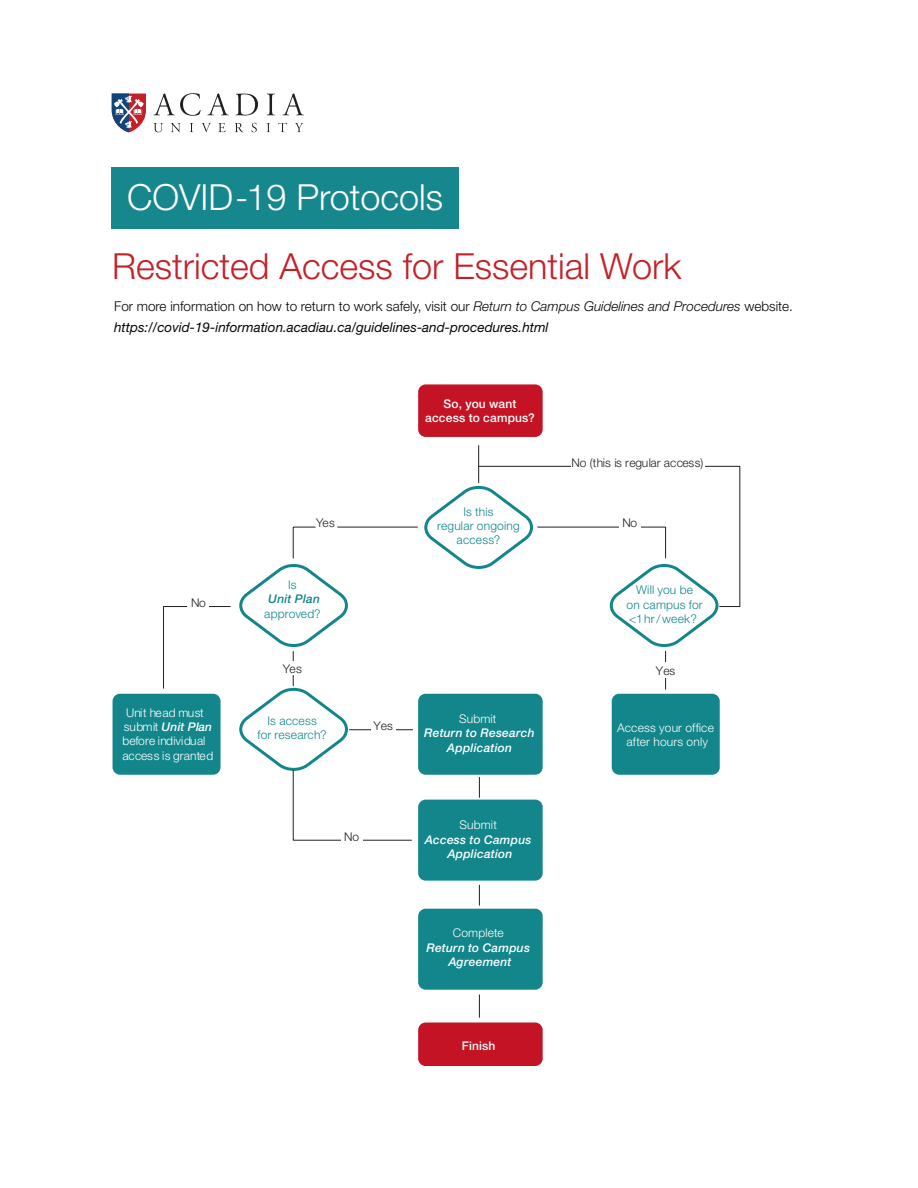
<style>
.page{position:relative;width:918px;height:1188px;background:#fff}
.page>*{position:absolute;margin:0;border:0;box-sizing:border-box;transform-origin:0 0}
.t1{font:300 36px "Helvetica Neue LT Std";color:#c52028}
.t2{font:300 36px "Helvetica Neue LT Std";color:#fff}
.t3{font:italic 13.5px/21px "Helvetica Neue LT Std";color:#050504}
.t4{font:300 12px/14.4px "Helvetica Neue LT Std";letter-spacing:.015em;color:#fff;text-align:center}
.t5{font:300 12px/14.4px "Helvetica Neue LT Std";letter-spacing:.015em;color:#12868a;text-align:center}
.t6{font:italic 500 12px/14.4px "Helvetica Neue LT Std";letter-spacing:.02em;color:#fff;text-align:center}
.t7{font:300 12px "Helvetica Neue LT Std";color:#231f20}
.t8{font:500 12px/14.4px "Helvetica Neue LT Std";letter-spacing:.015em;color:#fff;text-align:center}
.t9{font:italic 500 12px "Helvetica Neue LT Std";letter-spacing:.02em;color:#12868a}
.s1{font-weight:300;font-style:normal}
.s2{font-weight:300}
.s3{font-weight:500;font-style:italic}
</style>
<div class="page">
<svg style="left:153px;top:93px;width:48px;height:23px"></svg>
<svg style="left:207px;top:93px;width:22px;height:22px"></svg>
<svg style="left:235px;top:94px;width:23px;height:21px"></svg>
<svg style="left:267px;top:94px;width:8px;height:21px"></svg>
<svg style="left:282px;top:93px;width:22px;height:22px"></svg>
<svg style="left:154px;top:123px;width:9px;height:9px"></svg>
<svg style="left:171px;top:123px;width:10px;height:9px"></svg>
<svg style="left:190px;top:123px;width:3px;height:9px"></svg>
<svg style="left:202px;top:123px;width:9px;height:9px"></svg>
<svg style="left:218px;top:123px;width:8px;height:9px"></svg>
<svg style="left:235px;top:123px;width:8px;height:9px"></svg>
<svg style="left:251px;top:123px;width:6px;height:9px"></svg>
<svg style="left:267px;top:123px;width:3px;height:9px"></svg>
<svg style="left:278px;top:123px;width:9px;height:9px"></svg>
<svg style="left:295px;top:123px;width:8px;height:9px"></svg>
<svg style="left:112px;top:94px;width:34px;height:38px"></svg>
<div style="left:112px;top:167px;width:347px;height:62px;background:#16878d"></div>
<div style="left:418px;top:384px;width:125px;height:53px;background:#c41324;border-radius:7px"></div>
<div style="left:612px;top:694px;width:108px;height:81px;background:#12868a;border-radius:7px"></div>
<hr style="left:478px;top:446px;width:1px;height:37px;background:#231f20">
<svg style="left:239px;top:526px;width:179px;height:121px"></svg>
<hr style="left:665px;top:651px;width:1px;height:38px;background:#231f20">
<div style="left:653px;top:662px;width:25px;height:15px;background:#fff"></div>
<svg style="left:424px;top:466px;width:316px;height:181px"></svg>
<div style="left:571px;top:451px;width:134px;height:22px;background:#fff"></div>
<div style="left:113px;top:694px;width:108px;height:81px;background:#12868a;border-radius:7px"></div>
<div style="left:418px;top:694px;width:125px;height:81px;background:#12868a;border-radius:7px"></div>
<div style="left:418px;top:800px;width:125px;height:81px;background:#12868a;border-radius:7px"></div>
<div style="left:418px;top:909px;width:125px;height:81px;background:#12868a;border-radius:7px"></div>
<div style="left:418px;top:1023px;width:125px;height:43px;background:#c41324;border-radius:7px"></div>
<svg style="left:163px;top:606px;width:68px;height:83px"></svg>
<div style="left:188px;top:591px;width:21px;height:22px;background:#fff"></div>
<hr style="left:293px;top:652px;width:1px;height:34px;background:#231f20">
<div style="left:276px;top:661px;width:32px;height:14px;background:#fff"></div>
<hr style="left:349px;top:729px;width:64px;height:1px;background:#231f20">
<svg style="left:239px;top:688px;width:173px;height:153px"></svg>
<div style="left:341px;top:829px;width:21px;height:22px;background:#fff"></div>
<svg style="left:479px;top:777px;width:1px;height:20px"></svg>
<svg style="left:479px;top:885px;width:1px;height:20px"></svg>
<svg style="left:479px;top:995px;width:1px;height:22px"></svg>
<h1 class="t2" style="left:127px;top:176px;width:318px">COVID-19 Protocols</h1>
<h1 class="t1" style="left:112px;top:244px;width:571px">Restricted Access for Essential Work</h1>
<p class="t3" style="left:114px;top:296px;width:680px"><span class="s1">For more information on how to return to work safely, visit our</span> <span class="s2">Return to Campus Guidelines and Procedures</span> <span class="s1">website. </span>https://covid-19-information.acadiau.ca/guidelines-and-procedures.html</p>
<p class="t7" style="left:191px;top:595px;width:16px">No</p>
<p class="t7" style="left:316px;top:516px;width:20px">Yes</p>
<p class="t5" style="left:288px;top:577px;width:10px">Is</p>
<p class="t9" style="left:268px;top:592px;width:53px">Unit Plan</p>
<p class="t5" style="left:264px;top:606px;width:58px">approved?</p>
<p class="t7" style="left:283px;top:661px;width:20px">Yes</p>
<p class="t8" style="left:425px;top:396px;width:111px">So, you want access to campus?</p>
<p class="t5" style="left:437px;top:504px;width:84px">Is this<br>regular ongoing access?</p>
<p class="t4" style="left:122px;top:705px;width:93px;text-align:left;text-indent:4px">Unit head must submit <span class="s3">Unit Plan </span>before individual access is granted</p>
<p class="t5" style="left:258px;top:713px;width:71px">Is access<br>for research?</p>
<p class="t4" style="left:459px;top:711px;width:39px">Submit</p>
<p class="t7" style="left:373px;top:719px;width:21px">Yes</p>
<p class="t6" style="left:424px;top:726px;width:112px">Return to Research<br>Application</p>
<p class="t7" style="left:344px;top:829px;width:16px">No</p>
<p class="t4" style="left:459px;top:818px;width:39px">Submit</p>
<p class="t6" style="left:425px;top:832px;width:108px">Access to Campus<br>Application</p>
<p class="t4" style="left:453px;top:926px;width:53px">Complete</p>
<p class="t6" style="left:427px;top:940px;width:105px">Return to Campus<br>Agreement</p>
<p class="t8" style="left:462px;top:1038px;width:35px">Finish</p>
<p class="t7" style="left:572px;top:456px;width:133px">No (this is regular access)</p>
<p class="t7" style="left:622px;top:516px;width:16px">No</p>
<p class="t5" style="left:626px;top:583px;width:78px">Will you be<br>on campus for &lt;1hr/ week?</p>
<p class="t7" style="left:656px;top:664px;width:21px">Yes</p>
<p class="t4" style="left:617px;top:720px;width:98px">Access your office after hours only</p>
</div>
